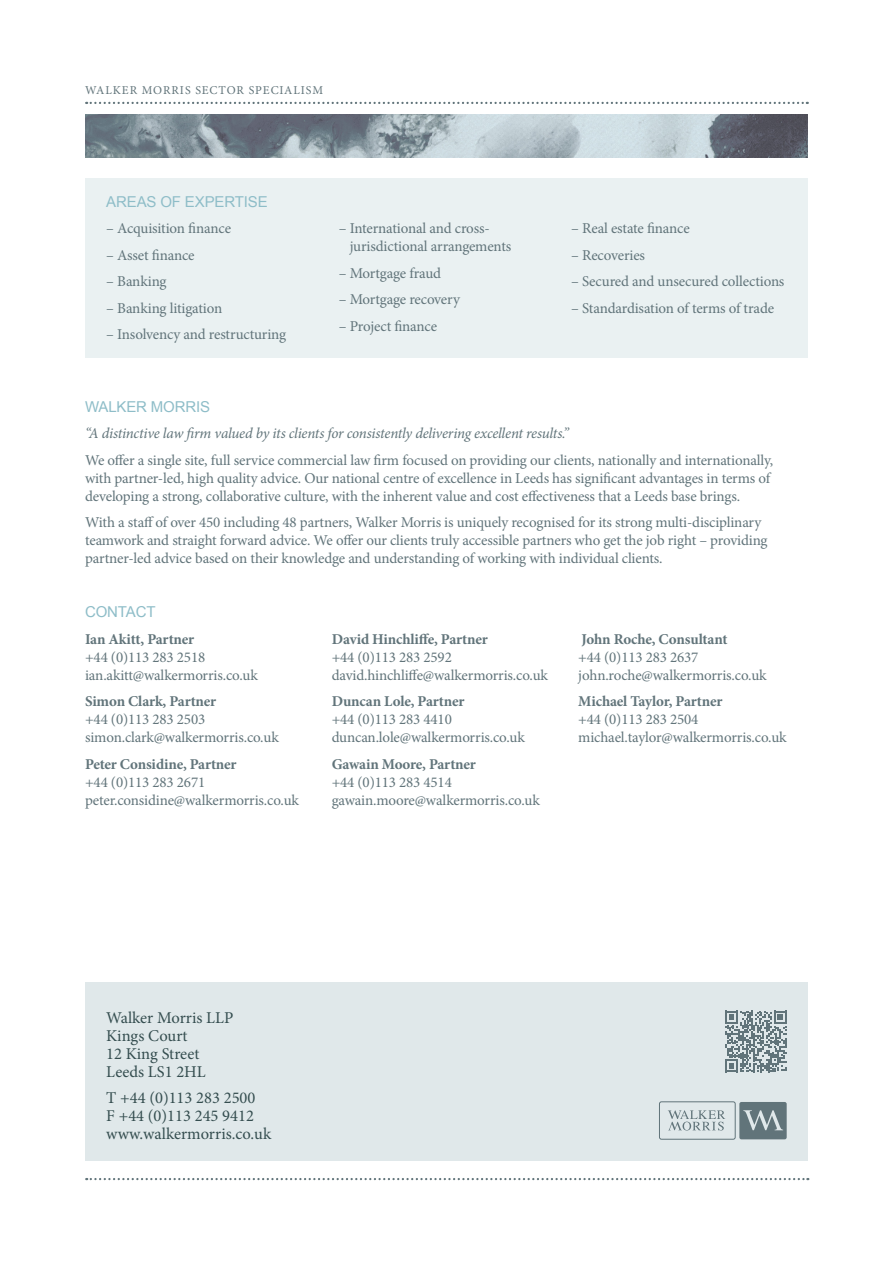
<style>
.page{position:relative;width:893px;height:1263px;background:#fff}
.page>*{position:absolute;margin:0;border:0;box-sizing:border-box;transform-origin:0 0}
.WM_footer{font:16.5px/18px "Minion Pro";color:#344d4f}
.WM_body_copy{font:15px/18px "Minion Pro";letter-spacing:-.01em;color:#61747a}
.WM_body_copy__last_l{font:italic 15px "Minion Pro";letter-spacing:-.02em;color:#61747a}
.WM_sub_head{font:15px "Arial";letter-spacing:-.01em;color:#8ebdc8}
.t1{font:12px "Minion Pro";letter-spacing:.08em;color:#61747a}
.s1{font-weight:700}
</style>
<div class="page">
<img style="left:85px;top:115px;width:723px;height:42px">
<svg style="left:86px;top:102px;width:722px;height:2px"></svg>
<svg style="left:86px;top:1178px;width:722px;height:2px"></svg>
<div style="left:85px;top:179px;width:723px;height:179px;background:#eaf1f2"></div>
<div style="left:85px;top:982px;width:723px;height:179px;background:#e0e8ea"></div>
<svg style="left:668px;top:1110px;width:57px;height:20px"></svg>
<div style="left:659px;top:1101px;width:77px;height:39px;border:1px solid #61747a;border-radius:2px"></div>
<svg style="left:739px;top:1102px;width:48px;height:37px;background:#74868b"></svg>
<svg style="left:725px;top:1011px;width:62px;height:61px"></svg>
<p class="t1" style="left:85px;top:82px;width:240px">WALKER MORRIS SECTOR SPECIALISM</p>
<p class="WM_sub_head" style="left:106px;top:191px;width:163px">AREAS OF EXPERTISE</p>
<p class="WM_body_copy" style="left:106px;top:219px;width:126px">– Acquisition finance</p>
<p class="WM_body_copy" style="left:106px;top:246px;width:90px">– Asset finance</p>
<p class="WM_body_copy" style="left:106px;top:272px;width:62px">– Banking</p>
<p class="WM_body_copy" style="left:106px;top:299px;width:118px">– Banking litigation</p>
<p class="WM_body_copy" style="left:106px;top:325px;width:181px">– Insolvency and restructuring</p>
<p class="WM_body_copy" style="left:350px;top:219px;width:163px;text-indent:-11px">– International and cross&shy;jurisdictional arrangements</p>
<p class="WM_body_copy" style="left:339px;top:264px;width:104px">– Mortgage fraud</p>
<p class="WM_body_copy" style="left:339px;top:290px;width:123px">– Mortgage recovery</p>
<p class="WM_body_copy" style="left:339px;top:317px;width:100px">– Project finance</p>
<p class="WM_body_copy" style="left:571px;top:219px;width:120px">– Real estate finance</p>
<p class="WM_body_copy" style="left:571px;top:246px;width:75px">– Recoveries</p>
<p class="WM_body_copy" style="left:571px;top:272px;width:215px">– Secured and unsecured collections</p>
<p class="WM_body_copy" style="left:571px;top:299px;width:204px">– Standardisation of terms of trade</p>
<p class="WM_sub_head" style="left:85px;top:396px;width:127px">WALKER MORRIS</p>
<p class="WM_body_copy__last_l" style="left:85px;top:423px;width:485px">“A distinctive law firm valued by its clients for consistently delivering excellent results.”</p>
<p class="WM_body_copy" style="left:85px;top:451px;width:690px">We offer a single site, full service commercial law firm focused on providing our clients, nationally and internationally, with partner-led, high quality advice. Our national centre of excellence in Leeds has significant advantages in terms of developing a strong, collaborative culture, with the inherent value and cost effectiveness that a Leeds base brings.</p>
<p class="WM_body_copy" style="left:85px;top:513px;width:684px">With a staff of over 450 including 48 partners, Walker Morris is uniquely recognised for its strong multi-disciplinary teamwork and straight forward advice. We offer our clients truly accessible partners who get the job right – providing partner-led advice based on their knowledge and understanding of working with individual clients.</p>
<p class="WM_sub_head" style="left:85px;top:602px;width:72px">CONTACT</p>
<p class="WM_body_copy" style="left:85px;top:630px;width:174px"><span class="s1">Ian Akitt, Partner<br></span>+44 (0)113 283 2518 ian.akitt@walkermorris.co.uk</p>
<p class="WM_body_copy" style="left:85px;top:693px;width:195px"><span class="s1">Simon Clark, Partner<br></span>+44 (0)113 283 2503 simon.clark@walkermorris.co.uk</p>
<p class="WM_body_copy" style="left:85px;top:755px;width:215px"><span class="s1">Peter Considine, Partner<br></span>+44 (0)113 283 2671 peter.considine@walkermorris.co.uk</p>
<p class="WM_body_copy" style="left:332px;top:630px;width:218px"><span class="s1">David Hinchliffe, Partner<br></span>+44 (0)113 283 2592 david.hinchliffe@walkermorris.co.uk</p>
<p class="WM_body_copy" style="left:332px;top:693px;width:195px"><span class="s1">Duncan Lole, Partner<br></span>+44 (0)113 283 4410 duncan.lole@walkermorris.co.uk</p>
<p class="WM_body_copy" style="left:332px;top:755px;width:210px"><span class="s1">Gawain Moore, Partner<br></span>+44 (0)113 283 4514 gawain.moore@walkermorris.co.uk</p>
<p class="WM_body_copy" style="left:578px;top:630px;width:190px"><span class="s1">John Roche, Consultant<br></span>+44 (0)113 283 2637 john.roche@walkermorris.co.uk</p>
<p class="WM_body_copy" style="left:578px;top:693px;width:210px"><span class="s1">Michael Taylor, Partner<br></span>+44 (0)113 283 2504 michael.taylor@walkermorris.co.uk</p>
<p class="WM_footer" style="left:106px;top:1008px;width:129px">Walker Morris LLP<br>Kings Court<br>12 King Street<br>Leeds LS1 2HL</p>
<p class="WM_footer" style="left:106px;top:1089px;width:167px">T +44 (0)113 283 2500<br>F +44 (0)113 245 9412 www.walkermorris.co.uk</p>
</div>
